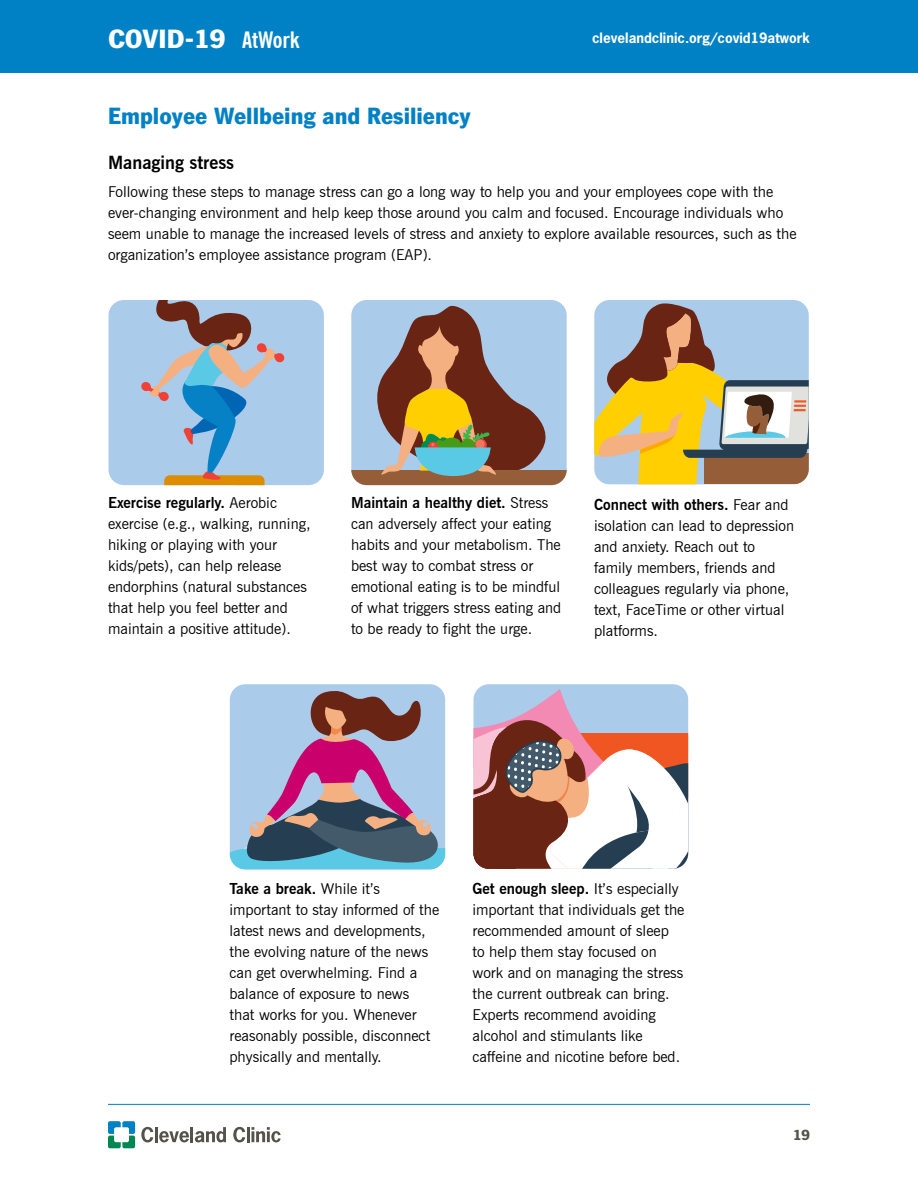
<style>
.page{position:relative;width:918px;height:1188px;background:#fff}
.page>*{position:absolute;margin:0;border:0;box-sizing:border-box;transform-origin:0 0}
.t1{font:900 27px "News Gothic LT Std";color:#fff}
.t2{font:900 24px "News Gothic LT Std";color:#0081c6}
.t3{font:700 18px "News Gothic BT";color:#000}
.t4{font:15px/21px "News Gothic BT";color:#000}
.t5{font:900 15px "News Gothic LT Std";color:#54534a}
.t6{font:700 13.5px "News Gothic Std";color:#fff}
.s1{font-family:"News Gothic BT";font-weight:700;font-stretch:condensed;font-size:22.5px}
.s2{font-weight:700}
</style>
<div class="page">
<hr style="left:108px;top:1104px;width:702px;height:1px;background:#0081c6">
<div style="left:0;top:0;width:918px;height:73px;background:#0081c6"></div>
<svg style="left:141px;top:1127px;width:12px;height:15px"></svg>
<hr style="left:155px;top:1127px;width:3px;height:15px;background:#54534a">
<svg style="left:159px;top:1131px;width:30px;height:11px"></svg>
<hr style="left:190px;top:1127px;width:3px;height:15px;background:#54534a">
<svg style="left:195px;top:1127px;width:31px;height:15px"></svg>
<svg style="left:233px;top:1127px;width:12px;height:15px"></svg>
<hr style="left:247px;top:1127px;width:3px;height:15px;background:#54534a">
<svg style="left:251px;top:1127px;width:30px;height:15px"></svg>
<svg style="left:108px;top:1121px;width:27px;height:27px"></svg>
<div style="left:474px;top:684px;width:214px;height:185px;background:#abcbea;border-radius:15px"></div>
<svg style="left:474px;top:689px;width:214px;height:180px"></svg>
<div style="left:351px;top:300px;width:216px;height:185px;background:#abcbea;border-radius:15px"></div>
<div style="left:351px;top:471px;width:216px;height:14px;background:#955d38"></div>
<svg style="left:373px;top:306px;width:173px;height:170px"></svg>
<div style="left:109px;top:300px;width:215px;height:185px;background:#abcbea;border-radius:15px"></div>
<svg style="left:141px;top:300px;width:144px;height:185px"></svg>
<svg style="left:230px;top:687px;width:215px;height:182px;background:#908ba7"></svg>
<svg style="left:594px;top:300px;width:215px;height:184px;background:#b6aa82"></svg>
<h1 class="t1" style="left:108px;top:23px;width:193px">COVID-19 <span class="s1">AtWork</span></h1>
<p class="t6" style="left:592px;top:29px;width:219px">clevelandclinic.org/covid19atwork</p>
<h2 class="t2" style="left:108px;top:103px;width:364px">Employee Wellbeing and Resiliency</h2>
<p class="t3" style="left:108px;top:152px;width:128px">Managing stress</p>
<p class="t4" style="left:108px;top:181px;width:690px">Following these steps to manage stress can go a long way to help you and your employees cope with the ever-changing environment and help keep those around you calm and focused. Encourage individuals who seem unable to manage the increased levels of stress and anxiety to explore available resources, such as the organization’s employee assistance program (EAP).</p>
<p class="t4" style="left:351px;top:492px;width:212px"><span class="s2">Maintain a healthy diet.</span> Stress can adversely affect your eating habits and your metabolism. The best way to combat stress or emotional eating is to be mindful of what triggers stress eating and to be ready to fight the urge.</p>
<p class="t4" style="left:108px;top:492px;width:204px"><span class="s2">Exercise regularly.</span> Aerobic exercise (e.g., walking, running, hiking or playing with your kids/pets), can help release endorphins (natural substances that help you feel better and maintain a positive attitude).</p>
<p class="t4" style="left:594px;top:494px;width:202px"><span class="s2">Connect with others.</span> Fear and isolation can lead to depression and anxiety. Reach out to family members, friends and colleagues regularly via phone, text, FaceTime or other virtual platforms.</p>
<p class="t4" style="left:229px;top:878px;width:211px"><span class="s2">Take a break.</span> While it’s important to stay informed of the latest news and developments, the evolving nature of the news can get overwhelming. Find a balance of exposure to news<br>that works for you. Whenever reasonably possible, disconnect physically and mentally.</p>
<p class="t4" style="left:472px;top:878px;width:214px"><span class="s2">Get enough sleep.</span> It’s especially important that individuals get the recommended amount of sleep to help them stay focused on work and on managing the stress the current outbreak can bring.<br>Experts recommend avoiding alcohol and stimulants like caffeine and nicotine before bed.</p>
<p class="t5" style="left:793px;top:1126px;width:18px">19</p>
</div>
